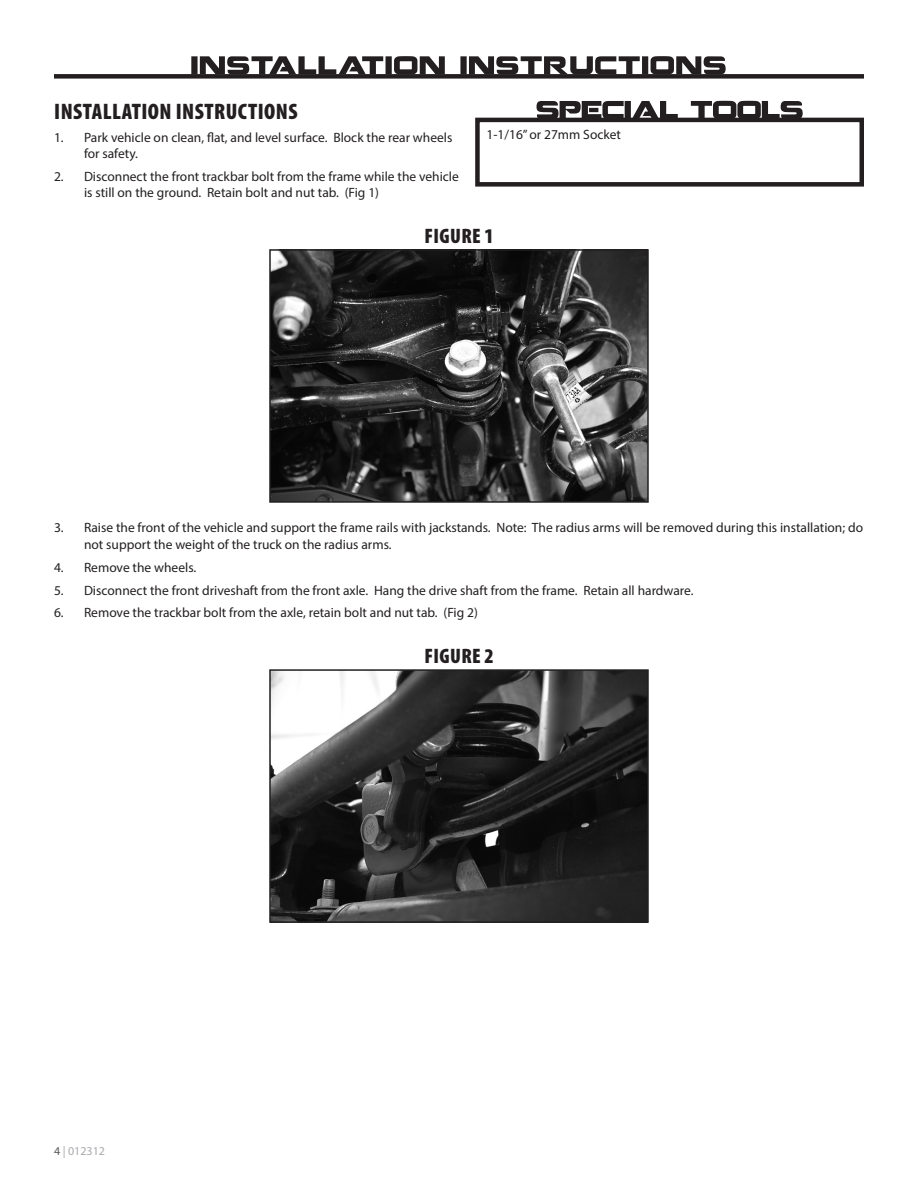
<style>
.page{position:relative;width:918px;height:1188px;background:#fff}
.page>*{position:absolute;margin:0;border:0;box-sizing:border-box;transform-origin:0 0}
.Headline{font:900 condensed 22.5px "Myriad Pro";letter-spacing:.02em;color:#231f20}
.Photo-Caption{font:900 condensed 21px "Myriad Pro";letter-spacing:.02em;color:#231f20}
.t1{font:13.5px/16.2px "Myriad Pro";color:#231f20}
.t2{font:12px "Myriad Pro";color:#a8a9ad}
.s1{color:#57585a}
</style>
<div class="page">
<svg style="left:191px;top:56px;width:535px;height:18px"></svg>
<div style="left:54px;top:74px;width:810px;height:5px;background:#231f20"></div>
<img style="left:272px;top:252px;width:374px;height:248px">
<div style="left:269px;top:249px;width:380px;height:254px;border:2px solid #231f20"></div>
<img style="left:272px;top:672px;width:374px;height:248px">
<div style="left:269px;top:669px;width:380px;height:254px;border:2px solid #231f20"></div>
<div style="left:475px;top:118px;width:389px;height:69px;border:4px solid #231f20"></div>
<svg style="left:537px;top:101px;width:266px;height:18px"></svg>
<p class="Headline" style="left:54px;top:99px;width:245px">INSTALLATION INSTRUCTIONS</p>
<p class="t1" style="left:84px;top:129px;width:370px;text-indent:-30px">1. Park vehicle on clean, flat, and level surface. Block the rear wheels for safety.</p>
<p class="t1" style="left:84px;top:168px;width:376px;text-indent:-30px">2. Disconnect the front trackbar bolt from the frame while the vehicle is still on the ground. Retain bolt and nut tab. (Fig 1)</p>
<p class="Photo-Caption" style="left:424px;top:224px;width:71px">FIGURE 1</p>
<p class="t1" style="left:486px;top:126px;width:136px">1-1/16” or 27mm Socket</p>
<p class="t1" style="left:84px;top:520px;width:781px;text-indent:-30px">3. Raise the front of the vehicle and support the frame rails with jackstands. Note: The radius arms will be removed during this installation; do not support the weight of the truck on the radius arms.</p>
<p class="t1" style="left:54px;top:559px;width:144px">4. Remove the wheels.</p>
<p class="t1" style="left:54px;top:582px;width:641px">5. Disconnect the front driveshaft from the front axle. Hang the drive shaft from the frame. Retain all hardware.</p>
<p class="t1" style="left:54px;top:605px;width:425px">6. Remove the trackbar bolt from the axle, retain bolt and nut tab. (Fig 2)</p>
<p class="Photo-Caption" style="left:424px;top:644px;width:71px">FIGURE 2</p>
<p class="t2" style="left:54px;top:1143px;width:53px"><span class="s1">4</span> | 012312</p>
</div>
